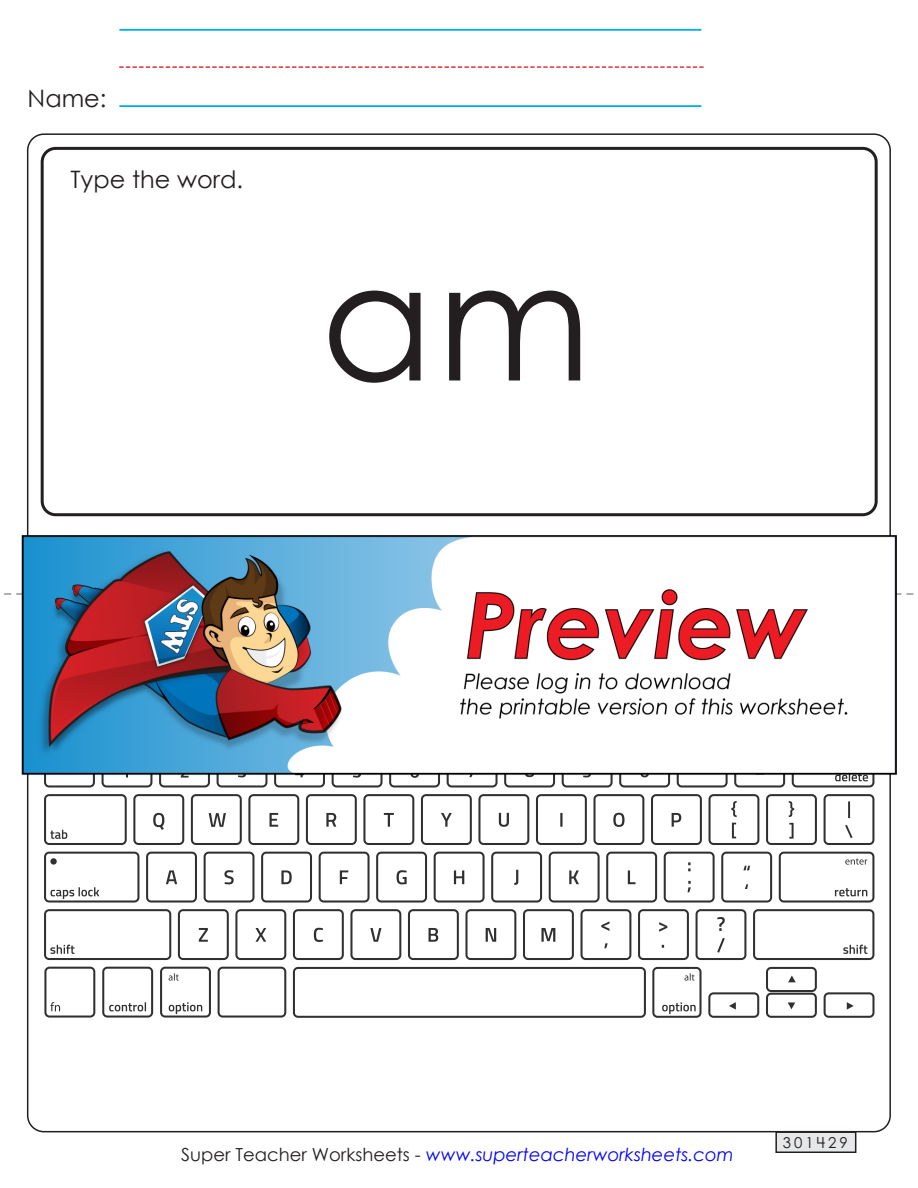
<style>
.page{position:relative;width:918px;height:1188px;background:#fff}
.page>*{position:absolute;margin:0;border:0;box-sizing:border-box;transform-origin:0 0}
.t1{font:165px "Century STW3";color:#231f20}
.t2{font:24px "Century Gothic 2";color:#231f20}
.t3{font:italic 18px "Century Gothic 2";color:#00f}
.t4{font:15px "Century STW4";letter-spacing:.2em;color:#231f20}
.s1{font-style:normal;color:#231f20}
</style>
<div class="page">
<hr style="left:120px;top:29px;width:581px;height:2px;background:#00aeef">
<hr style="left:120px;top:105px;width:581px;height:2px;background:#00aeef">
<svg style="left:119px;top:66px;width:585px;height:2px"></svg>
<div style="left:776px;top:1132px;width:80px;height:20px;background:#e6e7e9"></div>
<div style="left:775px;top:1131px;width:81px;height:22px;border:2px solid #231f20"></div>
<div style="left:41px;top:147px;width:837px;height:369px;border:3px solid #231f20;border-radius:14px"></div>
<svg style="left:44px;top:794px;width:831px;height:224px"></svg>
<svg style="left:50px;top:794px;width:818px;height:220px"></svg>
<svg style="left:5px;top:593px;width:908px;height:2px"></svg>
<img style="left:14px;top:516px;width:883px;height:274px">
<p class="t2" style="left:28px;top:81px;width:80px">Name:</p>
<p class="t2" style="left:70px;top:162px;width:174px">Type the word.</p>
<p class="t1" style="left:321px;top:206px;width:272px">am</p>
<p class="t3" style="left:181px;top:1142px;width:554px"><span class="s1">Super Teacher Worksheets -</span> www.superteacherworksheets.com</p>
<p class="t4" style="left:783px;top:1132px;width:66px">301429</p>
</div>
